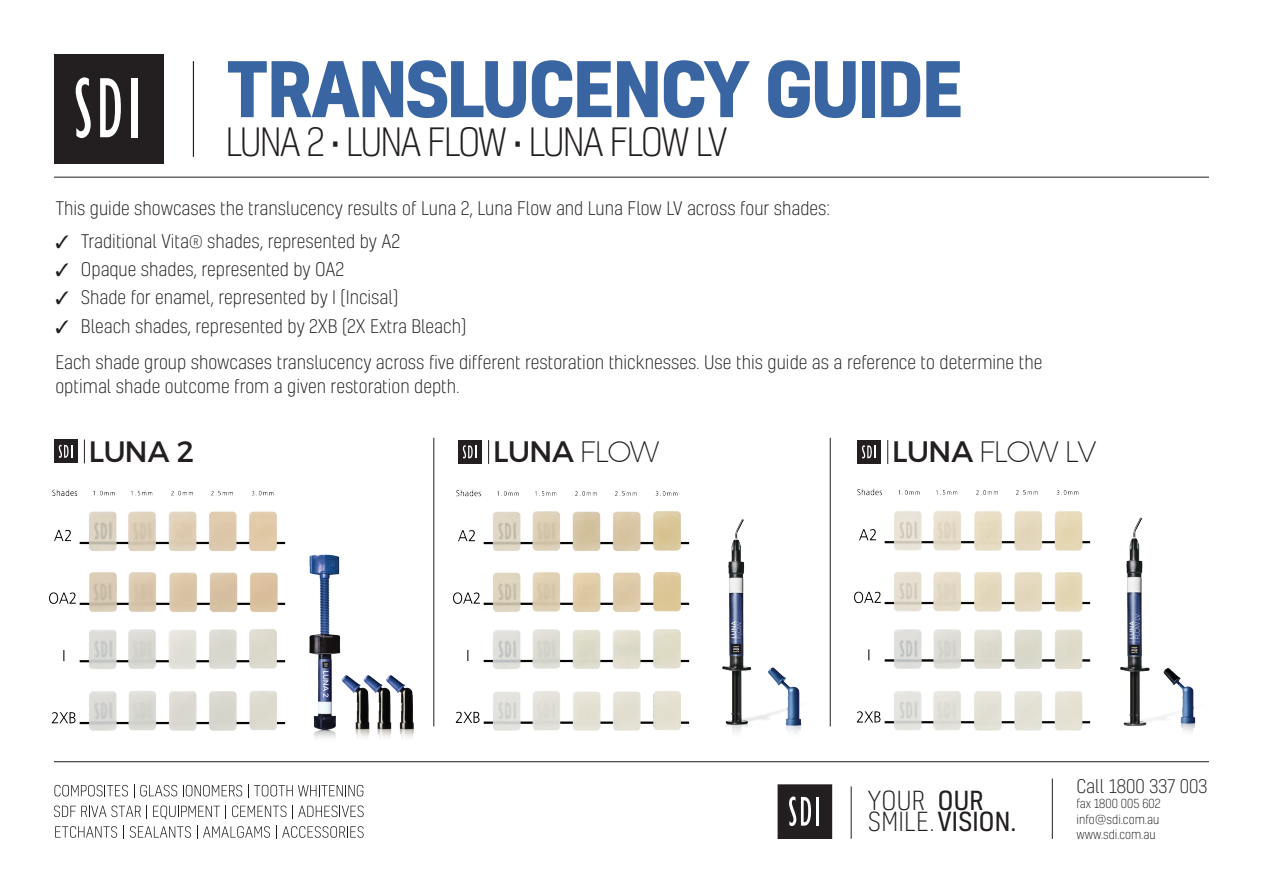
<style>
.page{position:relative;width:1263px;height:893px;background:#fff}
.page>*{position:absolute;margin:0;border:0;box-sizing:border-box;transform-origin:0 0}
.t1{font:700 73.5px "Kelson";letter-spacing:-.03em;color:#3965a3}
.t2{font:300 37.5px "Kelson";letter-spacing:-.06em;color:#231f20}
.t3{font:200 29.55px "Montserrat";letter-spacing:-.05em;color:#231f20}
.t4{font:29.4px "Montserrat";color:#231f20}
.t5{font:25.35px/21px "Kelson";letter-spacing:.01em;color:#231f20}
.t6{font:300 25.35px "Kelson";color:#231f20}
.t7{font:300 18px/36.8px "Kelson";color:#231f20}
.t8{font:300 12px/15.6px "Kelson";color:#231f20;text-align:justify}
.s1{font-weight:400}
.s2{font-weight:300}
</style>
<div class="page">
<img style="left:722px;top:519px;width:80px;height:214px">
<img style="left:1120px;top:517px;width:76px;height:215px">
<hr style="left:54px;top:177px;width:1155px;height:1px;background:#231f20">
<hr style="left:54px;top:761px;width:1155px;height:1px;background:#231f20">
<img style="left:309px;top:554px;width:105px;height:184px">
<div style="left:54px;top:54px;width:109px;height:110px;background:#231f20"></div>
<svg style="left:75px;top:77px;width:46px;height:61px"></svg>
<div style="left:132px;top:78px;width:6px;height:59px;background:#fff"></div>
<hr style="left:193px;top:61px;width:1px;height:96px;background:#231f20">
<img style="left:854px;top:488px;width:237px;height:243px">
<img style="left:453px;top:489px;width:237px;height:242px">
<div style="left:458px;top:440px;width:24px;height:24px;background:#231f20"></div>
<svg style="left:463px;top:445px;width:13px;height:13px"></svg>
<svg style="left:488px;top:440px;width:1px;height:24px"></svg>
<img style="left:49px;top:489px;width:237px;height:242px">
<div style="left:54px;top:440px;width:24px;height:23px;background:#231f20"></div>
<svg style="left:59px;top:445px;width:13px;height:13px"></svg>
<svg style="left:84px;top:440px;width:1px;height:23px"></svg>
<div style="left:857px;top:440px;width:24px;height:24px;background:#231f20"></div>
<svg style="left:862px;top:445px;width:13px;height:13px"></svg>
<svg style="left:887px;top:440px;width:1px;height:24px"></svg>
<hr style="left:433px;top:438px;width:1px;height:288px;background:#231f20">
<hr style="left:830px;top:438px;width:1px;height:288px;background:#231f20">
<hr style="left:1052px;top:779px;width:1px;height:60px;background:#231f20">
<div style="left:778px;top:785px;width:54px;height:53px;background:#231f20"></div>
<div style="left:778px;top:784px;width:54px;height:55px;border:1px solid #231f20"></div>
<svg style="left:789px;top:796px;width:22px;height:30px"></svg>
<hr style="left:816px;top:797px;width:3px;height:29px;background:#fff">
<hr style="left:851px;top:786px;width:1px;height:53px;background:#231f20">
<svg style="left:54px;top:785px;width:74px;height:11px"></svg>
<svg style="left:134px;top:784px;width:43px;height:14px"></svg>
<svg style="left:183px;top:785px;width:59px;height:11px"></svg>
<svg style="left:248px;top:784px;width:115px;height:14px"></svg>
<svg style="left:54px;top:805px;width:93px;height:14px"></svg>
<svg style="left:153px;top:805px;width:73px;height:14px"></svg>
<svg style="left:232px;top:805px;width:54px;height:12px"></svg>
<svg style="left:292px;top:805px;width:72px;height:14px"></svg>
<svg style="left:55px;top:826px;width:62px;height:12px"></svg>
<svg style="left:123px;top:825px;width:1px;height:14px"></svg>
<svg style="left:130px;top:826px;width:61px;height:12px"></svg>
<svg style="left:197px;top:825px;width:73px;height:14px"></svg>
<svg style="left:276px;top:825px;width:88px;height:14px"></svg>
<h1 class="t1" style="left:225px;top:37px;width:740px">TRANSLUCENCY GUIDE</h1>
<h2 class="t2" style="left:225px;top:118px;width:504px">LUNA 2 • LUNA FLOW • LUNA FLOW LV</h2>
<p class="t7" style="left:55px;top:190px;width:776px">This guide showcases the translucency results of Luna 2, Luna Flow and Luna Flow LV across four shades:</p>
<p class="t7" style="left:55px;top:222px;width:346px">✓ Traditional Vita® shades, represented by A2</p>
<p class="t7" style="left:55px;top:251px;width:290px">✓ Opaque shades, represented by OA2</p>
<p class="t7" style="left:55px;top:279px;width:344px">✓ Shade for enamel, represented by I (Incisal)</p>
<p class="t7" style="left:55px;top:307px;width:988px">✓ Bleach shades, represented by 2XB (2X Extra Bleach)<br>Each shade group showcases translucency across five different restoration thicknesses. Use this guide as a reference to determine the</p>
<p class="t7" style="left:55px;top:368px;width:406px">optimal shade outcome from a given restoration depth.</p>
<h3 class="t4" style="left:88px;top:433px;width:107px">LUNA 2</h3>
<h3 class="t3" style="left:892px;top:434px;width:206px"><span class="s1">LUNA</span> FLOW LV</h3>
<h3 class="t3" style="left:493px;top:434px;width:206px"><span class="s1">LUNA</span> FLOW LV</h3>
<h3 class="t6" style="left:868px;top:784px;width:58px">YOUR</h3>
<h3 class="t5" style="left:868px;top:789px;width:150px;text-indent:70px">OUR<br><span class="s2">SMILE.</span>VISION.</h3>
<p class="t7" style="left:1076px;top:767px;width:133px">Call 1800 337 003</p>
<p class="t8" style="left:1076px;top:796px;width:86px">fax 1800 005 602 info@sdi.com.au www.sdi.com.au</p>
</div>
